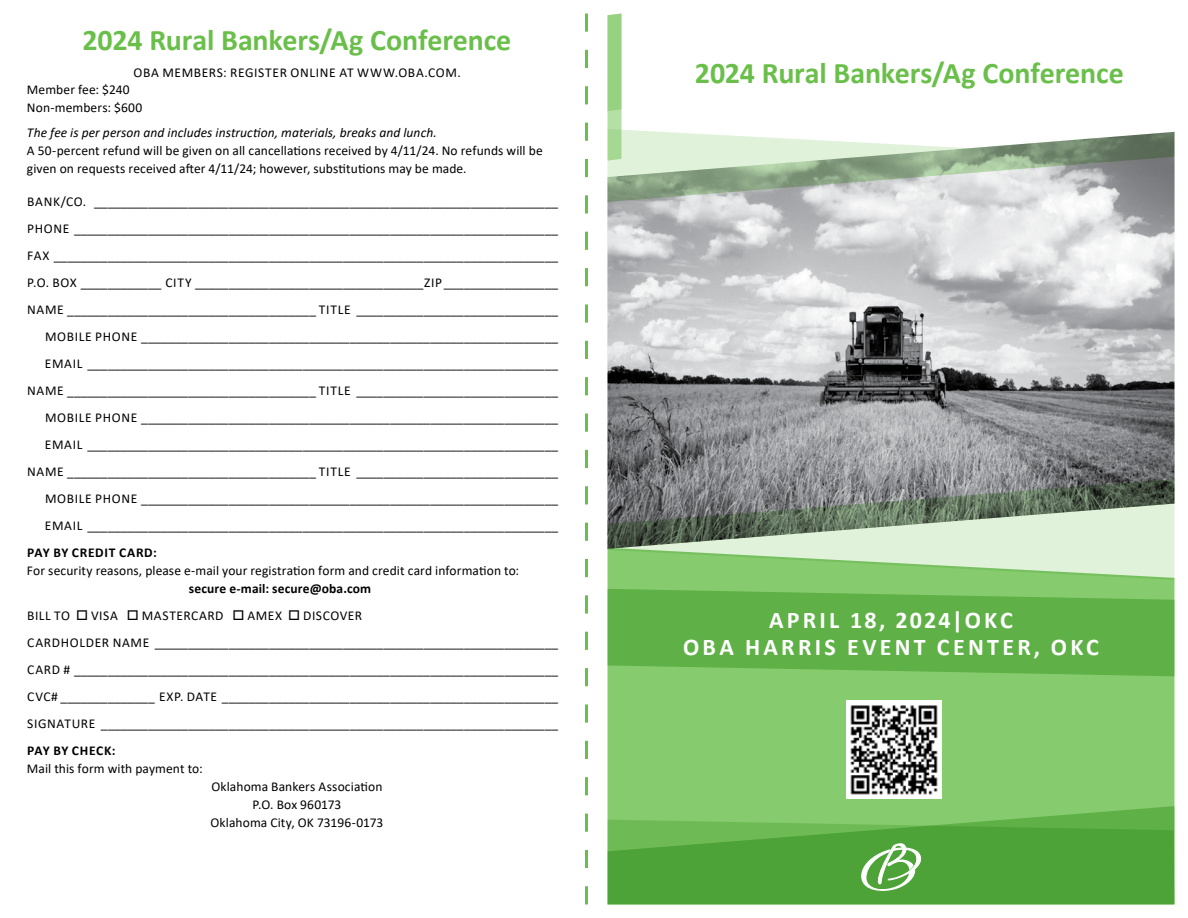
<style>
.page{position:relative;width:1188px;height:918px;background:#fff}
.page>*{position:absolute;margin:0;border:0;box-sizing:border-box;transform-origin:0 0}
.t1{font:700 30px "Calibri";letter-spacing:-.005em;color:#6abf4b}
.t2{font:700 24px/27.8px "Calibri";letter-spacing:.135em;color:#fff;text-align:center}
.t3{font:13.5px/27px "Calibri";letter-spacing:.05em;color:#000;text-align:right}
.t4{font:13.5px/27px "Calibri";letter-spacing:.045em;color:#000}
.t5{font:13.5px/18px "Calibri";letter-spacing:.01em;color:#000}
.t6{font:italic 13.5px "Calibri";letter-spacing:.005em;color:#000}
.t7{font:700 13.5px "Calibri";letter-spacing:.05em;color:#000}
.s1{font-weight:700}
</style>
<div class="page">
<div style="left:608px;top:580px;width:567px;height:226px;background:#87cb6f"></div>
<svg style="left:608px;top:806px;width:567px;height:14px;background:#80c768"></svg>
<svg style="left:608px;top:202px;width:567px;height:378px;background:#aedb9e"></svg>
<svg style="left:607px;top:820px;width:568px;height:85px;background:#53a73d"></svg>
<svg style="left:860px;top:843px;width:62px;height:49px"></svg>
<svg style="left:608px;top:589px;width:567px;height:87px;background:#63b44b"></svg>
<svg style="left:585px;top:14px;width:3px;height:890px"></svg>
<img style="left:608px;top:202px;width:566px;height:277px">
<svg style="left:608px;top:14px;width:567px;height:188px"></svg>
<svg style="left:608px;top:479px;width:567px;height:70px;background:#909b8e"></svg>
<img style="left:847px;top:701px;width:95px;height:97px">
<h1 class="t1" style="left:83px;top:18px;width:430px">2024 Rural Bankers/Ag Conference</h1>
<p class="t4" style="left:134px;top:58px;width:329px">OBA MEMBERS: REGISTER ONLINE AT WWW.OBA.COM.</p>
<p class="t5" style="left:27px;top:81px;width:117px">Member fee: $240<br>Non-members: $600</p>
<p class="t6" style="left:27px;top:123px;width:411px">The fee is per person and includes instruction, materials, breaks and lunch.</p>
<p class="t5" style="left:27px;top:141px;width:517px">A 50-percent refund will be given on all cancellations received by 4/11/24. No refunds will be given on requests received after 4/11/24; however, substitutions may be made.</p>
<p class="t3" style="left:27px;top:188px;width:532px">BANK/CO. _____________________________________________________________________ PHONE ________________________________________________________________________ FAX ___________________________________________________________________________ P.O. BOX ____________ CITY __________________________________ZIP_________________ NAME _____________________________________ TITLE ______________________________ MOBILE PHONE ______________________________________________________________ EMAIL ______________________________________________________________________ NAME _____________________________________ TITLE ______________________________ MOBILE PHONE ______________________________________________________________ EMAIL ______________________________________________________________________ NAME _____________________________________ TITLE ______________________________ MOBILE PHONE ______________________________________________________________ EMAIL ______________________________________________________________________</p>
<p class="t7" style="left:27px;top:543px;width:131px">PAY BY CREDIT CARD:</p>
<p class="t5" style="left:27px;top:561px;width:494px">For security reasons, please e-mail your registration form and credit card information to:</p>
<p class="t4" style="left:27px;top:575px;width:532px;text-indent:162px"><span class="s1">secure e-mail: secure@oba.com<br></span>BILL TO □ VISA □ MASTERCARD □ AMEX □ DISCOVER<br>CARDHOLDER NAME ____________________________________________________________ CARD # ________________________________________________________________________ CVC# ______________ EXP. DATE __________________________________________________ SIGNATURE ____________________________________________________________________</p>
<p class="t7" style="left:27px;top:741px;width:90px">PAY BY CHECK:</p>
<p class="t5" style="left:27px;top:759px;width:177px">Mail this form with payment to:</p>
<p class="t5" style="left:211px;top:777px;width:174px;text-align:center">Oklahoma Bankers Association<br>P.O. Box 960173<br>Oklahoma City, OK 73196-0173</p>
<h1 class="t1" style="left:695px;top:52px;width:430px">2024 Rural Bankers/Ag Conference</h1>
<h2 class="t2" style="left:683px;top:606px;width:417px">APRIL 18, 2024|OKC<br>OBA HARRIS EVENT CENTER, OKC</h2>
</div>
